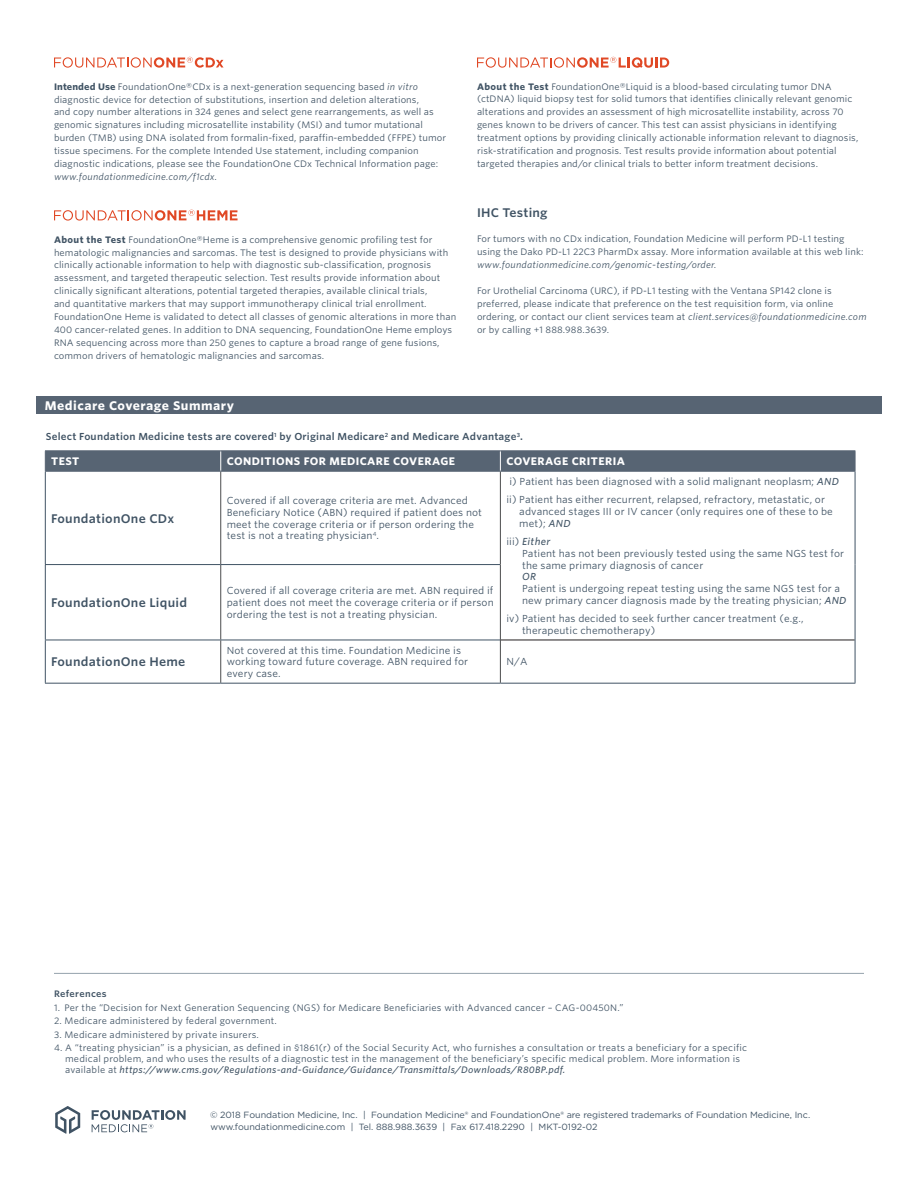
<style>
.page{position:relative;width:918px;height:1188px;background:#fff}
.page>*{position:absolute;margin:0;border:0;box-sizing:border-box;transform-origin:0 0}
.t1{font:600 12px "Whitney S Sm";letter-spacing:.02em;color:#405364}
.t2{font:700 12px "Whitney S Sm";letter-spacing:.04em;color:#fff}
.t3{font:700 10.5px "Whitney S Sm";letter-spacing:.04em;color:#fff}
.t4{font:9.75px/11.7px "Whitney S Sm";letter-spacing:.01em;color:#405364}
.t5{font:600 9.75px "Whitney S Sm";letter-spacing:.02em;color:#405364}
.t6{font:italic 500 9.75px "Whitney S Sm";color:#405364}
.t7{font:9px/12.9px "Whitney S Sm";letter-spacing:.01em;color:#405364}
.t8{font:9px/12px "Gotham";color:#405364}
.t9{font:italic 9px "Whitney S Sm";letter-spacing:.02em;color:#405364}
.t10{font:600 9px "Whitney S Sm";letter-spacing:.04em;color:#405364}
.s1{font-weight:700}
.s2{font-style:italic}
.s3{font-weight:500;font-style:italic}
</style>
<div class="page">
<hr style="left:54px;top:973px;width:810px;height:1px;background:#95a3ad">
<svg style="left:54px;top:57px;width:170px;height:11px"></svg>
<svg style="left:54px;top:210px;width:184px;height:11px"></svg>
<svg style="left:477px;top:57px;width:192px;height:11px"></svg>
<svg style="left:55px;top:1106px;width:25px;height:28px"></svg>
<svg style="left:92px;top:1110px;width:94px;height:22px"></svg>
<div style="left:36px;top:396px;width:846px;height:18px;background:#576473"></div>
<hr style="left:501px;top:640px;width:354px;height:1px;background:#231f20">
<hr style="left:220px;top:472px;width:1px;height:92px;background:#4b4c4d">
<hr style="left:500px;top:472px;width:1px;height:93px;background:#4b4c4d">
<hr style="left:220px;top:565px;width:1px;height:75px;background:#4b4c4d">
<hr style="left:500px;top:565px;width:1px;height:75px;background:#4b4c4d">
<hr style="left:220px;top:640px;width:1px;height:43px;background:#4b4c4d">
<hr style="left:500px;top:640px;width:1px;height:43px;background:#4b4c4d">
<hr style="left:45px;top:450px;width:176px;height:1px;background:#576473">
<hr style="left:221px;top:450px;width:279px;height:1px;background:#576473">
<hr style="left:500px;top:450px;width:355px;height:1px;background:#576473">
<div style="left:45px;top:451px;width:811px;height:20px;background:#576473"></div>
<hr style="left:45px;top:472px;width:1px;height:92px;background:#405364">
<hr style="left:45px;top:471px;width:176px;height:1px;background:#576473">
<hr style="left:221px;top:471px;width:279px;height:1px;background:#576473">
<hr style="left:500px;top:471px;width:355px;height:1px;background:#576473">
<hr style="left:855px;top:472px;width:1px;height:93px;background:#405364">
<hr style="left:855px;top:565px;width:1px;height:75px;background:#405364">
<hr style="left:45px;top:565px;width:1px;height:75px;background:#405364">
<hr style="left:45px;top:564px;width:176px;height:1px;background:#405364">
<hr style="left:221px;top:564px;width:279px;height:1px;background:#405364">
<hr style="left:45px;top:640px;width:1px;height:43px;background:#405364">
<hr style="left:45px;top:640px;width:176px;height:1px;background:#405364">
<hr style="left:45px;top:683px;width:176px;height:1px;background:#405364">
<hr style="left:221px;top:640px;width:279px;height:1px;background:#405364">
<hr style="left:221px;top:683px;width:279px;height:1px;background:#405364">
<hr style="left:855px;top:640px;width:1px;height:43px;background:#405364">
<hr style="left:500px;top:683px;width:355px;height:1px;background:#405364">
<p class="t7" style="left:54px;top:80px;width:394px"><span class="s1">Intended Use</span> FoundationOne®CDx is a next-generation sequencing based <span class="s2">in vitro </span>diagnostic device for detection of substitutions, insertion and deletion alterations,<br>and copy number alterations in 324 genes and select gene rearrangements, as well as genomic signatures including microsatellite instability (MSI) and tumor mutational burden (TMB) using DNA isolated from formalin-fixed, paraffin-embedded (FFPE) tumor tissue specimens. For the complete Intended Use statement, including companion diagnostic indications, please see the FoundationOne CDx Technical Information page:</p>
<p class="t9" style="left:54px;top:170px;width:165px">www.foundationmedicine.com/f1cdx.</p>
<p class="t7" style="left:54px;top:233px;width:404px"><span class="s1">About the Test</span> FoundationOne®Heme is a comprehensive genomic profiling test for hematologic malignancies and sarcomas. The test is designed to provide physicians with clinically actionable information to help with diagnostic sub-classification, prognosis assessment, and targeted therapeutic selection. Test results provide information about clinically significant alterations, potential targeted therapies, available clinical trials,<br>and quantitative markers that may support immunotherapy clinical trial enrollment.<br>FoundationOne Heme is validated to detect all classes of genomic alterations in more than 400 cancer-related genes. In addition to DNA sequencing, FoundationOne Heme employs RNA sequencing across more than 250 genes to capture a broad range of gene fusions, common drivers of hematologic malignancies and sarcomas.</p>
<p class="t7" style="left:477px;top:80px;width:383px"><span class="s1">About the Test</span> FoundationOne®Liquid is a blood-based circulating tumor DNA (ctDNA) liquid biopsy test for solid tumors that identifies clinically relevant genomic alterations and provides an assessment of high microsatellite instability, across 70 genes known to be drivers of cancer. This test can assist physicians in identifying treatment options by providing clinically actionable information relevant to diagnosis, risk-stratification and prognosis. Test results provide information about potential targeted therapies and/or clinical trials to better inform treatment decisions.</p>
<h1 class="t1" style="left:477px;top:204px;width:72px">IHC Testing</h1>
<p class="t7" style="left:477px;top:233px;width:388px">For tumors with no CDx indication, Foundation Medicine will perform PD-L1 testing using the Dako PD-L1 22C3 PharmDx assay. More information available at this web link:</p>
<p class="t9" style="left:477px;top:259px;width:241px">www.foundationmedicine.com/genomic-testing/order.</p>
<p class="t7" style="left:477px;top:284px;width:391px">For Urothelial Carcinoma (URC), if PD-L1 testing with the Ventana SP142 clone is preferred, please indicate that preference on the test requisition form, via online ordering, or contact our client services team at <span class="s2">client.services@foundationmedicine.com </span>or by calling +1 888.988.3639.</p>
<h1 class="t2" style="left:45px;top:397px;width:191px">Medicare Coverage Summary</h1>
<p class="t5" style="left:46px;top:429px;width:479px">Select Foundation Medicine tests are covered<sup>1</sup> by Original Medicare<sup>2</sup> and Medicare Advantage<sup>3</sup>.</p>
<p class="t3" style="left:51px;top:454px;width:30px">TEST</p>
<p class="t3" style="left:227px;top:454px;width:230px">CONDITIONS FOR MEDICARE COVERAGE</p>
<p class="t3" style="left:506px;top:454px;width:120px">COVERAGE CRITERIA</p>
<p class="t4" style="left:506px;top:472px;width:334px;line-height:18.5px;text-indent:3px">i) Patient has been diagnosed with a solid malignant neoplasm; <span class="s3">AND </span>ii) Patient has either recurrent, relapsed, refractory, metastatic, or</p>
<p class="t4" style="left:519px;top:506px;width:315px">advanced stages III or IV cancer (only requires one of these to be met); <span class="s3">AND</span></p>
<p class="t4" style="left:522px;top:536px;width:324px;text-indent:-16px">iii) <span class="s3">Either<br></span>Patient has not been previously tested using the same NGS test for the same primary diagnosis of cancer</p>
<p class="t6" style="left:522px;top:570px;width:16px">OR</p>
<p class="t4" style="left:522px;top:583px;width:326px">Patient is undergoing repeat testing using the same NGS test for a new primary cancer diagnosis made by the treating physician; <span class="s3">AND</span></p>
<p class="t4" style="left:522px;top:613px;width:283px;text-indent:-16px">iv) Patient has decided to seek further cancer treatment (e.g., therapeutic chemotherapy)</p>
<p class="t4" style="left:227px;top:495px;width:257px">Covered if all coverage criteria are met. Advanced Beneficiary Notice (ABN) required if patient does not meet the coverage criteria or if person ordering the test is not a treating physician<sup>4</sup>.</p>
<h1 class="t1" style="left:51px;top:510px;width:124px">FoundationOne CDx</h1>
<h1 class="t1" style="left:51px;top:594px;width:137px">FoundationOne Liquid</h1>
<p class="t4" style="left:227px;top:585px;width:268px;text-align:justify">Covered if all coverage criteria are met. ABN required if patient does not meet the coverage criteria or if person ordering the test is not a treating physician.</p>
<h1 class="t1" style="left:51px;top:654px;width:135px">FoundationOne Heme</h1>
<p class="t4" style="left:227px;top:644px;width:243px">Not covered at this time. Foundation Medicine is working toward future coverage. ABN required for every case.</p>
<p class="t4" style="left:506px;top:656px;width:23px">N/A</p>
<p class="t10" style="left:54px;top:988px;width:54px">References</p>
<p class="t7" style="left:54px;top:1001px;width:571px">1. Per the “Decision for Next Generation Sequencing (NGS) for Medicare Beneficiaries with Advanced cancer – CAG-00450N.”</p>
<p class="t7" style="left:54px;top:1015px;width:224px">2. Medicare administered by federal government.</p>
<p class="t7" style="left:54px;top:1028px;width:206px">3. Medicare administered by private insurers.</p>
<p class="t7" style="left:65px;top:1043px;width:683px;line-height:10.8px;text-indent:-11px">4. A “treating physician” is a physician, as defined in §1861(r) of the Social Security Act, who furnishes a consultation or treats a beneficiary for a specific medical problem, and who uses the results of a diagnostic test in the management of the beneficiary’s specific medical problem. More information is available at <span class="s3">https://www.cms.gov/Regulations-and-Guidance/Guidance/Transmittals/Downloads/R80BP.pdf.</span></p>
<p class="t8" style="left:210px;top:1108px;width:602px">© 2018 Foundation Medicine, Inc. | Foundation Medicine® and FoundationOne® are registered trademarks of Foundation Medicine, Inc. www.foundationmedicine.com | Tel. 888.988.3639 | Fax 617.418.2290 | MKT-0192-02</p>
</div>
